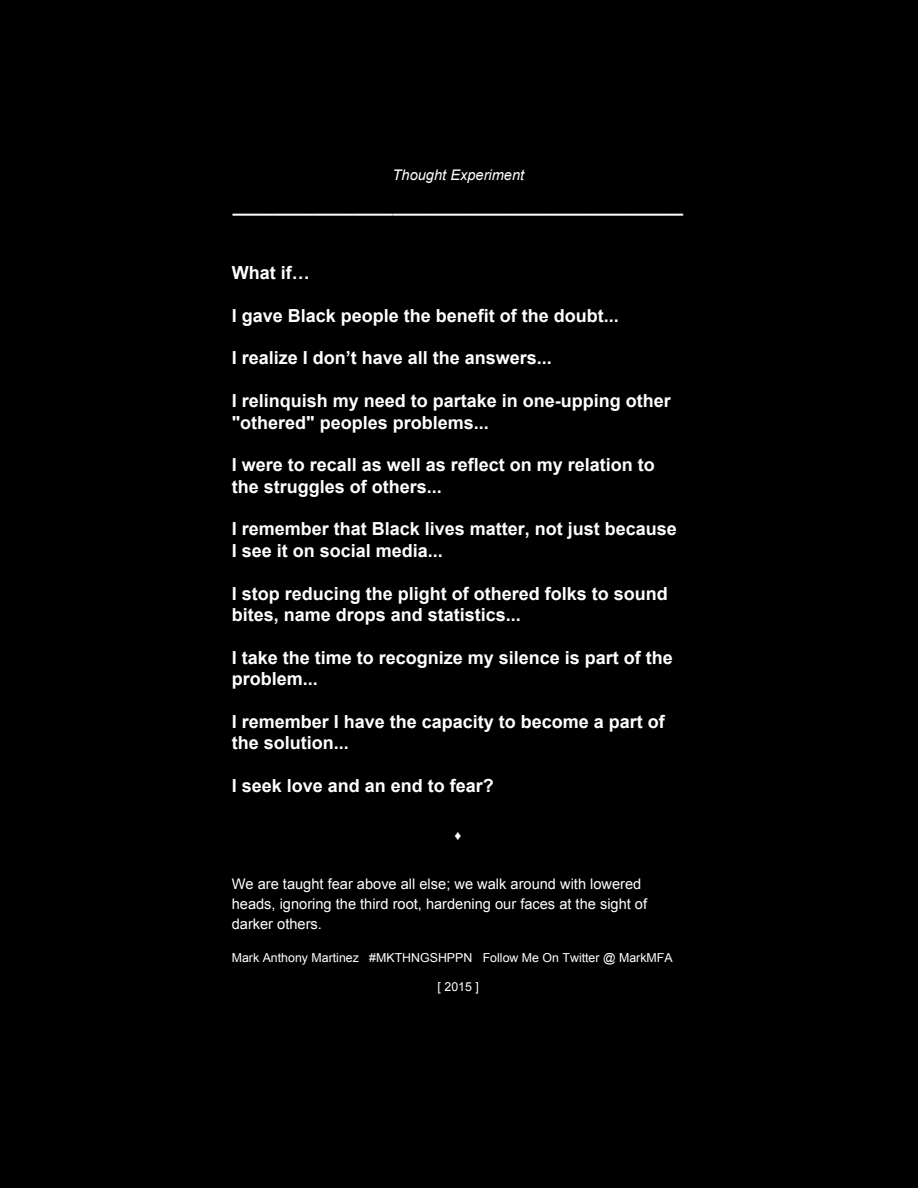
<style>
.page{position:relative;width:918px;height:1188px;background:#000}
.page>*{position:absolute;margin:0;border:0;box-sizing:border-box;transform-origin:0 0}
.t1{font:700 18px/21.3px "Arial";color:#fff}
.t2{font:14.7px/20.2px "Arial";color:#fff}
.t3{font:italic 14.7px "Arial";color:#fff}
.t4{font:13.5px "Arial";color:#fff}
.t5{font:12.3px "Arial";color:#fff}
</style>
<div class="page">
<p class="t3" style="left:393px;top:165px;width:133px">Thought Experiment</p>
<p class="t1" style="left:233px;top:195px;width:452px">_____________________________________________</p>
<p class="t1" style="left:232px;top:262px;width:79px">What if…</p>
<p class="t1" style="left:232px;top:305px;width:389px">I gave Black people the benefit of the doubt...</p>
<p class="t1" style="left:232px;top:348px;width:322px">I realize I don’t have all the answers...</p>
<p class="t1" style="left:232px;top:390px;width:441px">I relinquish my need to partake in one-upping other "othered" peoples problems...</p>
<p class="t1" style="left:232px;top:455px;width:425px">I were to recall as well as reflect on my relation to the struggles of others...</p>
<p class="t1" style="left:232px;top:519px;width:447px">I remember that Black lives matter, not just because<br>I see it on social media...</p>
<p class="t1" style="left:232px;top:583px;width:438px">I stop reducing the plight of othered folks to sound bites, name drops and statistics...</p>
<p class="t1" style="left:232px;top:647px;width:443px">I take the time to recognize my silence is part of the problem...</p>
<p class="t1" style="left:232px;top:711px;width:435px">I remember I have the capacity to become a part of the solution...</p>
<p class="t1" style="left:232px;top:775px;width:264px">I seek love and an end to fear?</p>
<p class="t4" style="left:454px;top:826px;width:8px">♦</p>
<p class="t2" style="left:232px;top:873px;width:417px">We are taught fear above all else; we walk around with lowered heads, ignoring the third root, hardening our faces at the sight of darker others.</p>
<p class="t5" style="left:232px;top:949px;width:442px">Mark Anthony Martinez #MKTHNGSHPPN Follow Me On Twitter @ MarkMFA</p>
<p class="t5" style="left:438px;top:978px;width:43px">[ 2015 ]</p>
</div>
